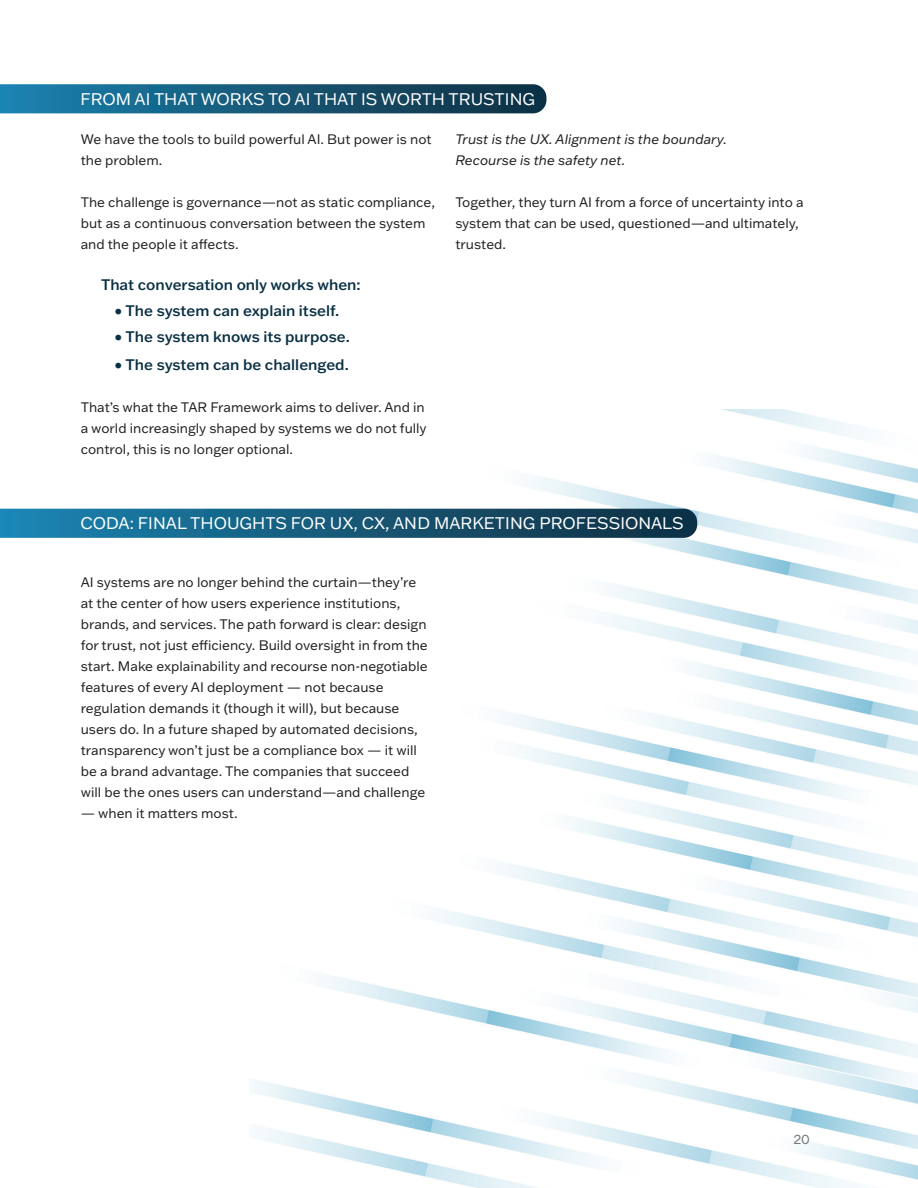
<style>
.page{position:relative;width:918px;height:1188px;background:#fff}
.page>*{position:absolute;margin:0;border:0;box-sizing:border-box;transform-origin:0 0}
.t1{font:16.5px "Franklin Gothic ATF";color:#fff}
.t2{font:500 15px "Franklin Gothic ATF";color:#093044}
.t3{font:13.5px/21px "Franklin Gothic ATF";color:#231f20}
.t4{font:italic 13.5px/21px "Franklin Gothic ATF";color:#231f20}
.t5{font:13.5px "Franklin Gothic ATF";color:#76787b}
</style>
<div class="page">
<img style="left:249px;top:409px;width:669px;height:779px">
<svg style="left:0;top:84px;width:546px;height:29px;background:#185a79"></svg>
<svg style="left:0;top:509px;width:697px;height:29px;background:#175a7a"></svg>
<p class="t1" style="left:80px;top:88px;width:456px">FROM AI THAT WORKS TO AI THAT IS WORTH TRUSTING</p>
<p class="t3" style="left:81px;top:128px;width:352px">We have the tools to build powerful AI. But power is not the problem.</p>
<p class="t3" style="left:81px;top:191px;width:356px">The challenge is governance—not as static compliance, but as a continuous conversation between the system and the people it affects.</p>
<p class="t2" style="left:101px;top:274px;width:261px">That conversation only works when:</p>
<p class="t2" style="left:115px;top:300px;width:226px">• The system can explain itself.</p>
<p class="t2" style="left:115px;top:327px;width:237px">• The system knows its purpose.</p>
<p class="t2" style="left:115px;top:354px;width:236px">• The system can be challenged.</p>
<p class="t3" style="left:81px;top:396px;width:348px">That’s what the TAR Framework aims to deliver. And in a world increasingly shaped by systems we do not fully control, this is no longer optional.</p>
<p class="t4" style="left:455px;top:128px;width:273px">Trust is the UX. Alignment is the boundary.<br>Recourse is the safety net.</p>
<p class="t3" style="left:455px;top:191px;width:350px">Together, they turn AI from a force of uncertainty into a system that can be used, questioned—and ultimately, trusted.</p>
<p class="t1" style="left:80px;top:512px;width:605px">CODA: FINAL THOUGHTS FOR UX, CX, AND MARKETING PROFESSIONALS</p>
<p class="t3" style="left:81px;top:571px;width:348px">AI systems are no longer behind the curtain—they’re at the center of how users experience institutions, brands, and services. The path forward is clear: design for trust, not just efficiency. Build oversight in from the start. Make explainability and recourse non-negotiable features of every AI deployment — not because regulation demands it (though it will), but because users do. In a future shaped by automated decisions, transparency won’t just be a compliance box — it will be a brand advantage. The companies that succeed will be the ones users can understand—and challenge</p>
<p class="t3" style="left:81px;top:802px;width:158px">— when it matters most.</p>
<p class="t5" style="left:793px;top:1130px;width:18px">20</p>
</div>
